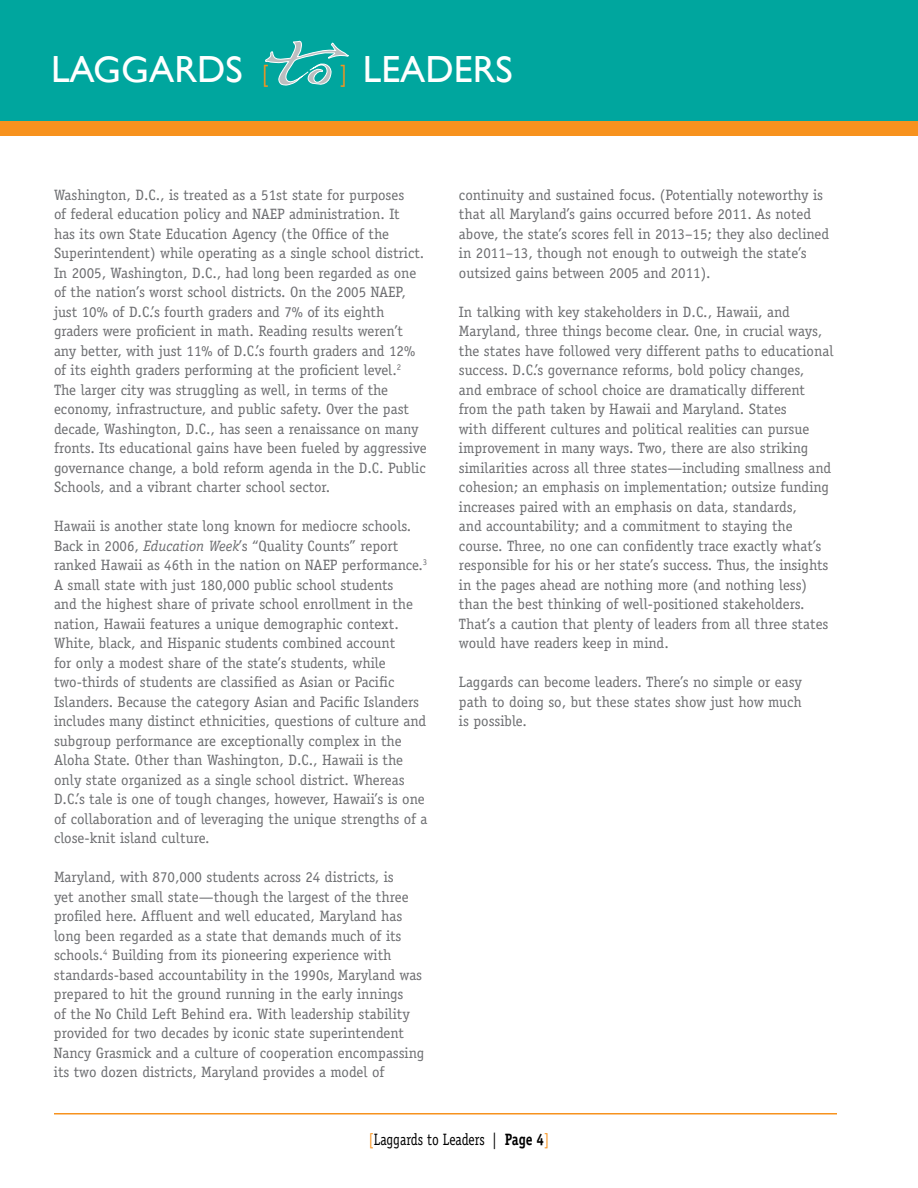
<style>
.page{position:relative;width:918px;height:1188px;background:#fff}
.page>*{position:absolute;margin:0;border:0;box-sizing:border-box;transform-origin:0 0}
.t1{font:37.8px "Gill Sans";color:#fff}
.t2{font:16.5px "Officina Serif Std";color:#000;scale:.82 1}
.t3{font:15px/19.5px "Officina Serif Std";color:#6d6e71}
.s1{font-family:"Officina Serif Std";font-size:24px;color:#f7921e}
.s2{font-style:italic}
.s3{color:#f7921e}
.s4{font-weight:700}
</style>
<div class="page">
<div style="left:0;top:0;width:918px;height:122px;background:#00a69e"></div>
<svg style="left:265px;top:40px;width:84px;height:46px"></svg>
<div style="left:0;top:122px;width:918px;height:14px;background:#f7921e"></div>
<hr style="left:54px;top:1113px;width:783px;height:1px;background:#f7921e">
<h1 class="t1" style="left:51px;top:47px;width:220px">LAGGARDS <span class="s1">[</span></h1>
<h1 class="t1" style="left:340px;top:47px;width:174px"><span class="s1">]</span> LEADERS</h1>
<p class="t3" style="left:54px;top:185px;width:374px">Washington, D.C., is treated as a 51st state for purposes<br>of federal education policy and NAEP administration. It<br>has its own State Education Agency (the Office of the Superintendent) while operating as a single school district.<br>In 2005, Washington, D.C., had long been regarded as one of the nation’s worst school districts. On the 2005 NAEP, just 10% of D.C.’s fourth graders and 7% of its eighth graders were proficient in math. Reading results weren’t any better, with just 11% of D.C.’s fourth graders and 12% of its eighth graders performing at the proficient level.<sup>2<br></sup>The larger city was struggling as well, in terms of the economy, infrastructure, and public safety. Over the past decade, Washington, D.C., has seen a renaissance on many fronts. Its educational gains have been fueled by aggressive governance change, a bold reform agenda in the D.C. Public Schools, and a vibrant charter school sector.</p>
<p class="t3" style="left:54px;top:516px;width:375px">Hawaii is another state long known for mediocre schools.<br>Back in 2006, <span class="s2">Education Week</span>’s “Quality Counts” report ranked Hawaii as 46th in the nation on NAEP performance.<sup>3<br></sup>A small state with just 180,000 public school students<br>and the highest share of private school enrollment in the nation, Hawaii features a unique demographic context.<br>White, black, and Hispanic students combined account<br>for only a modest share of the state’s students, while two-thirds of students are classified as Asian or Pacific Islanders. Because the category Asian and Pacific Islanders includes many distinct ethnicities, questions of culture and subgroup performance are exceptionally complex in the Aloha State. Other than Washington, D.C., Hawaii is the only state organized as a single school district. Whereas D.C.’s tale is one of tough changes, however, Hawaii’s is one of collaboration and of leveraging the unique strengths of a close-knit island culture.</p>
<p class="t3" style="left:54px;top:867px;width:372px">Maryland, with 870,000 students across 24 districts, is<br>yet another small state—though the largest of the three profiled here. Affluent and well educated, Maryland has long been regarded as a state that demands much of its schools.<sup>4</sup> Building from its pioneering experience with standards-based accountability in the 1990s, Maryland was prepared to hit the ground running in the early innings<br>of the No Child Left Behind era. With leadership stability provided for two decades by iconic state superintendent Nancy Grasmick and a culture of cooperation encompassing its two dozen districts, Maryland provides a model of</p>
<p class="t3" style="left:459px;top:185px;width:372px">continuity and sustained focus. (Potentially noteworthy is that all Maryland’s gains occurred before 2011. As noted above, the state’s scores fell in 2013–15; they also declined in 2011–13, though not enough to outweigh the state’s outsized gains between 2005 and 2011).</p>
<p class="t3" style="left:459px;top:302px;width:376px">In talking with key stakeholders in D.C., Hawaii, and Maryland, three things become clear. One, in crucial ways, the states have followed very different paths to educational success. D.C.’s governance reforms, bold policy changes,<br>and embrace of school choice are dramatically different from the path taken by Hawaii and Maryland. States<br>with different cultures and political realities can pursue improvement in many ways. Two, there are also striking similarities across all three states—including smallness and cohesion; an emphasis on implementation; outsize funding increases paired with an emphasis on data, standards,<br>and accountability; and a commitment to staying the course. Three, no one can confidently trace exactly what’s responsible for his or her state’s success. Thus, the insights in the pages ahead are nothing more (and nothing less) than the best thinking of well-positioned stakeholders.<br>That’s a caution that plenty of leaders from all three states would have readers keep in mind.</p>
<p class="t3" style="left:459px;top:672px;width:344px;text-align:justify">Laggards can become leaders. There’s no simple or easy path to doing so, but these states show just how much is possible.</p>
<p class="t2" style="left:369px;top:1130px;width:221px"><span class="s3">[</span>Laggards to Leaders | <span class="s4">Page 4</span><span class="s3">]</span></p>
</div>
